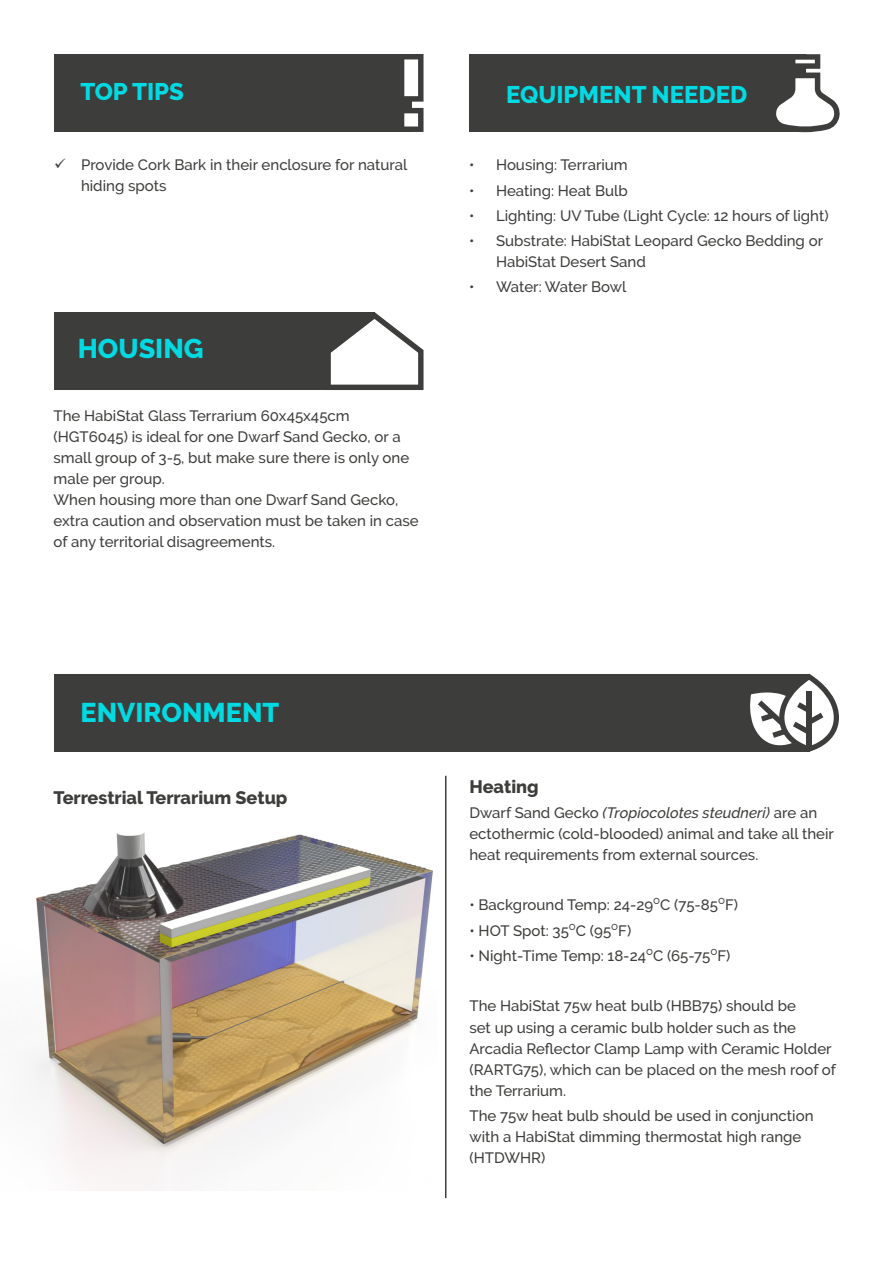
<style>
.page{position:relative;width:893px;height:1263px;background:#fff}
.page>*{position:absolute;margin:0;border:0;box-sizing:border-box;transform-origin:0 0}
.t1{font:800 27px "Raleway";color:#00dbe3}
.t2{font:800 24px "Raleway";color:#00dbe3}
.t3{font:800 18px "Raleway";color:#3d3d3b}
.t4{font:500 15px/21px "Raleway";color:#3d3d3b}
.s1{font-style:italic}
</style>
<div class="page">
<div style="left:54px;top:54px;width:357px;height:78px;background:#3d3d3b"></div>
<div style="left:469px;top:54px;width:336px;height:78px;background:#3d3d3b"></div>
<div style="left:54px;top:312px;width:320px;height:78px;background:#3d3d3b"></div>
<div style="left:54px;top:674px;width:755px;height:78px;background:#3d3d3b"></div>
<svg style="left:404px;top:54px;width:19px;height:78px"></svg>
<svg style="left:776px;top:54px;width:64px;height:78px"></svg>
<svg style="left:330px;top:312px;width:93px;height:78px"></svg>
<hr style="left:445px;top:776px;width:1px;height:422px;background:#3d3d3b">
<svg style="left:750px;top:674px;width:89px;height:78px"></svg>
<img style="left:31px;top:832px;width:402px;height:359px">
<p class="t2" style="left:81px;top:78px;width:105px">TOP TIPS</p>
<p class="t4" style="left:81px;top:154px;width:328px">Provide Cork Bark in their enclosure for natural hiding spots</p>
<p class="t1" style="left:78px;top:333px;width:127px">HOUSING</p>
<p class="t4" style="left:54px;top:406px;width:367px">The HabiStat Glass Terrarium 60x45x45cm (HGT6045) is ideal for one Dwarf Sand Gecko, or a small group of 3-5, but make sure there is only one male per group.<br>When housing more than one Dwarf Sand Gecko, extra caution and observation must be taken in case of any territorial disagreements.</p>
<p class="t2" style="left:506px;top:81px;width:243px">EQUIPMENT NEEDED</p>
<p class="t4" style="left:469px;top:155px;width:160px">• Housing: Terrarium</p>
<p class="t4" style="left:469px;top:180px;width:160px">• Heating: Heat Bulb</p>
<p class="t4" style="left:469px;top:205px;width:361px">• Lighting: UV Tube (Light Cycle: 12 hours of light)</p>
<p class="t4" style="left:496px;top:230px;width:329px;text-indent:-27px">• Substrate: HabiStat Leopard Gecko Bedding or<br>HabiStat Desert Sand</p>
<p class="t4" style="left:469px;top:277px;width:159px">• Water: Water Bowl</p>
<p class="t1" style="left:81px;top:697px;width:200px">ENVIRONMENT</p>
<p class="t3" style="left:54px;top:787px;width:235px">Terrestrial Terrarium Setup</p>
<p class="t3" style="left:469px;top:776px;width:71px">Heating</p>
<p class="t4" style="left:469px;top:802px;width:366px">Dwarf Sand Gecko <span class="s1">(Tropiocolotes steudneri)</span> are an ectothermic (cold-blooded) animal and take all their heat requirements from external sources.</p>
<p class="t4" style="left:469px;top:895px;width:270px">• Background Temp: 24-29⁰C (75-85⁰F)</p>
<p class="t4" style="left:469px;top:920px;width:163px">• HOT Spot: 35⁰C (95⁰F)</p>
<p class="t4" style="left:469px;top:945px;width:262px">• Night-Time Temp: 18-24⁰C (65-75⁰F)</p>
<p class="t4" style="left:469px;top:996px;width:368px">The HabiStat 75w heat bulb (HBB75) should be<br>set up using a ceramic bulb holder such as the Arcadia Reflector Clamp Lamp with Ceramic Holder (RARTG75), which can be placed on the mesh roof of the Terrarium.</p>
<p class="t4" style="left:469px;top:1105px;width:346px">The 75w heat bulb should be used in conjunction with a HabiStat dimming thermostat high range (HTDWHR)</p>
</div>
